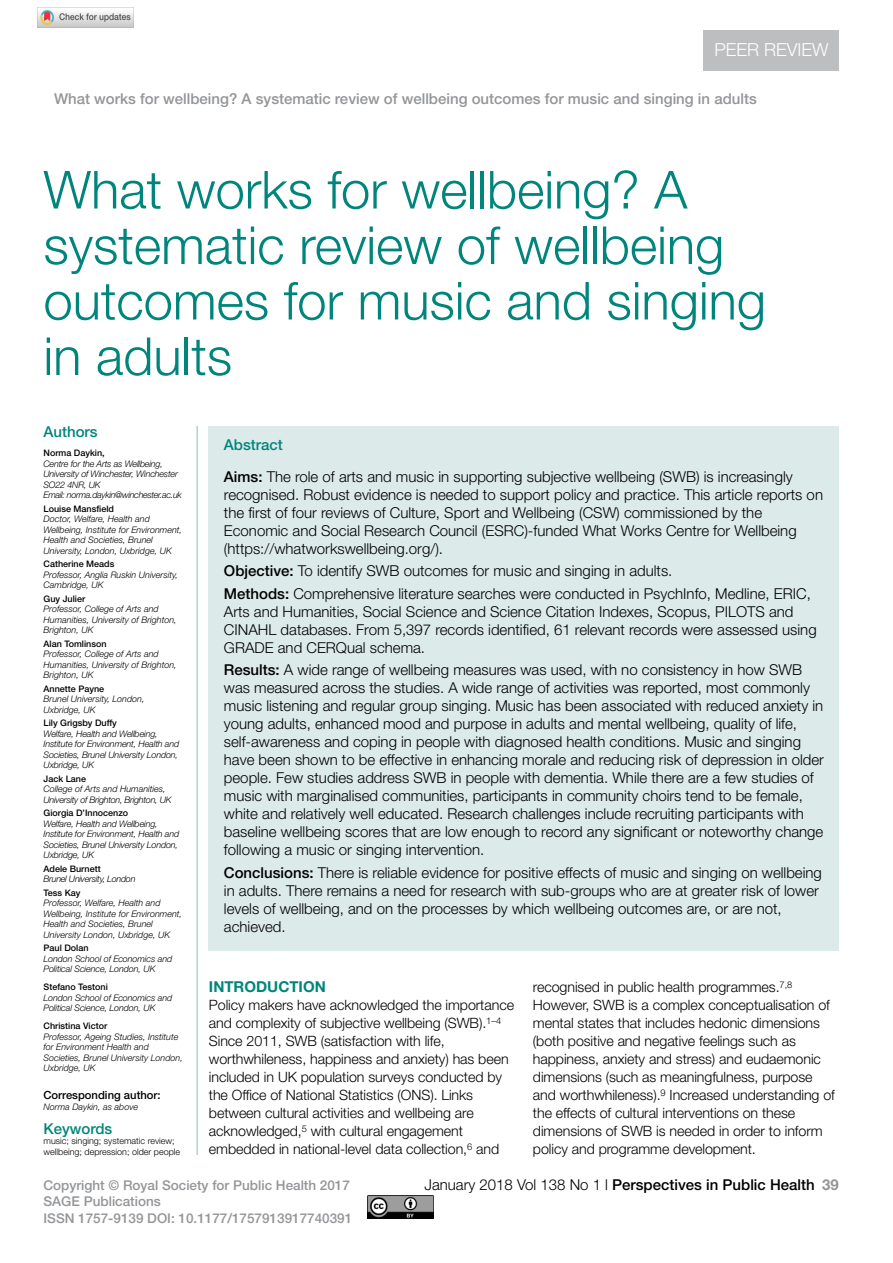
<style>
.page{position:relative;width:893px;height:1263px;background:#fff}
.page>*{position:absolute;margin:0;border:0;box-sizing:border-box;transform-origin:0 0}
.t1{font:300 52.5px/55.5px "Helvetica Neue LT Std";color:#00857c}
.t2{font:300 18px "Helvetica Neue LT Std";color:#fff}
.t3{font:300 15px/18px "Helvetica Neue LT Std";color:#000}
.t4{font:500 15px "Helvetica Neue LT Std";color:#939598}
.t5{font:500 15px "Helvetica Neue LT Std";color:#000}
.t6{font:500 15px "Helvetica Neue LT Std";color:#00857c}
.t7{font:700 15px "Helvetica Neue LT Std";color:#00857c}
.t8{font:300 14.25px/18px "Helvetica Neue LT Std";letter-spacing:-.005em;color:#000}
.t9{font:500 13.5px/16.5px "Helvetica Neue LT Std";color:#939598}
.t10{font:500 11.25px "Helvetica Neue LT Std";color:#000}
.t11{font:italic 300 9px/10.5px "Helvetica Neue LT Std";color:#000}
.t12{font:500 9px "Helvetica Neue LT Std";color:#000}
.t13{font:italic 300 9px/10.5px "Helvetica Neue LT Std";letter-spacing:-.02em;color:#000}
.t14{font:italic 300 9px/10.5px "Helvetica Neue LT Std";letter-spacing:-.03em;color:#000}
.t15{font:300 9px/10.5px "Helvetica Neue LT Std";color:#000}
.s1{font-weight:500;color:#00857c}
.s2{font-weight:500}
.s3{font-weight:300}
.s4{font-weight:700;color:#939598}
</style>
<div class="page">
<img style="left:367px;top:1195px;width:66px;height:23px">
<div style="left:209px;top:426px;width:630px;height:525px;background:#dceae9"></div>
<svg style="left:59px;top:7px;width:26px;height:1px"></svg>
<hr style="left:197px;top:426px;width:1px;height:729px;background:#8bc0be">
<div style="left:704px;top:30px;width:135px;height:40px;background:#bcbec0"></div>
<img style="left:38px;top:8px;width:96px;height:19px">
<p class="t2" style="left:714px;top:39px;width:23px">Peer</p>
<p class="t2" style="left:764px;top:39px;width:24px">Review</p>
<p class="t4" style="left:54px;top:90px;width:704px">What works for wellbeing? A systematic review of wellbeing outcomes for music and singing in adults</p>
<h1 class="t1" style="left:44px;top:161px;width:724px">What works for wellbeing? A systematic review of wellbeing outcomes for music and singing in adults</h1>
<p class="t6" style="left:44px;top:422px;width:56px">Authors</p>
<p class="t12" style="left:44px;top:448px;width:63px">Norma Daykin,</p>
<p class="t13" style="left:44px;top:458px;width:140px">Centre for the Arts as Wellbeing,<br>University of Winchester, Winchester<br>SO22 4NR, UK<br>Email: norma.daykin@winchester.ac.uk</p>
<p class="t12" style="left:44px;top:503px;width:72px">Louise Mansfield</p>
<p class="t11" style="left:44px;top:514px;width:140px">Doctor, Welfare, Health and Wellbeing, Institute for Environment, Health and Societies, Brunel University, London, Uxbridge, UK</p>
<p class="t12" style="left:44px;top:559px;width:72px">Catherine Meads</p>
<p class="t11" style="left:44px;top:569px;width:136px">Professor, Anglia Ruskin University,<br>Cambridge, UK</p>
<p class="t12" style="left:44px;top:593px;width:43px">Guy Julier</p>
<p class="t11" style="left:44px;top:604px;width:135px">Professor, College of Arts and<br>Humanities, University of Brighton,<br>Brighton, UK</p>
<p class="t12" style="left:44px;top:638px;width:65px">Alan Tomlinson</p>
<p class="t11" style="left:44px;top:649px;width:135px">Professor, College of Arts and<br>Humanities, University of Brighton,<br>Brighton, UK</p>
<p class="t12" style="left:44px;top:683px;width:62px">Annette Payne</p>
<p class="t11" style="left:44px;top:694px;width:103px">Brunel University, London,<br>Uxbridge, UK</p>
<p class="t12" style="left:44px;top:718px;width:75px">Lily Grigsby Duffy</p>
<p class="t11" style="left:44px;top:728px;width:137px">Welfare, Health and Wellbeing,<br>Institute for Environment, Health and<br>Societies, Brunel University London,<br>Uxbridge, UK</p>
<p class="t12" style="left:44px;top:773px;width:44px">Jack Lane</p>
<p class="t14" style="left:44px;top:784px;width:130px">College of Arts and Humanities,<br>University of Brighton, Brighton, UK</p>
<p class="t12" style="left:44px;top:808px;width:86px">Giorgia D’Innocenzo</p>
<p class="t11" style="left:44px;top:818px;width:137px">Welfare, Health and Wellbeing,<br>Institute for Environment, Health and<br>Societies, Brunel University London,<br>Uxbridge, UK</p>
<p class="t12" style="left:44px;top:863px;width:59px">Adele Burnett</p>
<p class="t14" style="left:44px;top:874px;width:94px">Brunel University, London</p>
<p class="t12" style="left:44px;top:887px;width:39px">Tess Kay</p>
<p class="t11" style="left:44px;top:898px;width:140px">Professor, Welfare, Health and Wellbeing, Institute for Environment, Health and Societies, Brunel University London, Uxbridge, UK</p>
<p class="t12" style="left:44px;top:943px;width:47px">Paul Dolan</p>
<p class="t11" style="left:44px;top:953px;width:130px">London School of Economics and<br>Political Science, London, UK</p>
<p class="t12" style="left:44px;top:982px;width:66px">Stefano Testoni</p>
<p class="t11" style="left:44px;top:992px;width:130px">London School of Economics and<br>Political Science, London, UK</p>
<p class="t12" style="left:44px;top:1021px;width:65px">Christina Victor</p>
<p class="t11" style="left:44px;top:1031px;width:141px">Professor, Ageing Studies, Institute for Environment Health and<br>Societies, Brunel University London,<br>Uxbridge, UK</p>
<p class="t10" style="left:44px;top:1089px;width:119px">Corresponding author:</p>
<p class="t11" style="left:44px;top:1101px;width:96px">Norma Daykin, as above</p>
<p class="t6" style="left:44px;top:1120px;width:70px">Keywords</p>
<p class="t15" style="left:44px;top:1136px;width:138px">music; singing; systematic review; wellbeing; depression; older people</p>
<p class="t3" style="left:224px;top:429px;width:570px;line-height:31.5px"><span class="s1">Abstract<br></span><span class="s2">Aims:</span> The role of arts and music in supporting subjective wellbeing (SWB) is increasingly</p>
<p class="t3" style="left:224px;top:485px;width:601px">recognised. Robust evidence is needed to support policy and practice. This article reports on the first of four reviews of Culture, Sport and Wellbeing (CSW) commissioned by the Economic and Social Research Council (ESRC)-funded What Works Centre for Wellbeing (https://whatworkswellbeing.org/).</p>
<p class="t3" style="left:224px;top:559px;width:588px;line-height:22.5px"><span class="s2">Objective:</span> To identify SWB outcomes for music and singing in adults.<br><span class="s2">Methods:</span> Comprehensive literature searches were conducted in PsychInfo, Medline, ERIC,</p>
<p class="t3" style="left:224px;top:602px;width:594px">Arts and Humanities, Social Science and Science Citation Indexes, Scopus, PILOTS and<br>CINAHL databases. From 5,397 records identified, 61 relevant records were assessed using<br>GRADE and CERQual schema.</p>
<p class="t3" style="left:224px;top:660px;width:601px"><span class="s2">Results:</span> A wide range of wellbeing measures was used, with no consistency in how SWB was measured across the studies. A wide range of activities was reported, most commonly music listening and regular group singing. Music has been associated with reduced anxiety in young adults, enhanced mood and purpose in adults and mental wellbeing, quality of life, self-awareness and coping in people with diagnosed health conditions. Music and singing have been shown to be effective in enhancing morale and reducing risk of depression in older people. Few studies address SWB in people with dementia. While there are a few studies of music with marginalised communities, participants in community choirs tend to be female, white and relatively well educated. Research challenges include recruiting participants with baseline wellbeing scores that are low enough to record any significant or noteworthy change following a music or singing intervention.</p>
<p class="t3" style="left:224px;top:863px;width:599px"><span class="s2">Conclusions:</span> There is reliable evidence for positive effects of music and singing on wellbeing in adults. There remains a need for research with sub-groups who are at greater risk of lower levels of wellbeing, and on the processes by which wellbeing outcomes are, or are not, achieved.</p>
<p class="t7" style="left:209px;top:978px;width:118px">INTRODUCTION</p>
<p class="t8" style="left:209px;top:996px;width:307px">Policy makers have acknowledged the importance and complexity of subjective wellbeing (SWB).<sup>1–4<br></sup>Since 2011, SWB (satisfaction with life, worthwhileness, happiness and anxiety) has been included in UK population surveys conducted by the Office of National Statistics (ONS). Links between cultural activities and wellbeing are acknowledged,<sup>5</sup> with cultural engagement embedded in national-level data collection,<sup>6</sup> and</p>
<p class="t8" style="left:533px;top:977px;width:303px">recognised in public health programmes.<sup>7,8<br></sup>However, SWB is a complex conceptualisation of mental states that includes hedonic dimensions (both positive and negative feelings such as happiness, anxiety and stress) and eudaemonic dimensions (such as meaningfulness, purpose and worthwhileness).<sup>9</sup> Increased understanding of the effects of cultural interventions on these dimensions of SWB is needed in order to inform policy and programme development.</p>
<p class="t9" style="left:44px;top:1177px;width:308px">Copyright © Royal Society for Public Health 2017</p>
<p class="t5" style="left:425px;top:1175px;width:416px"><span class="s3">January 2018 Vol 138 No 1 l</span> Perspectives in Public Health <span class="s4">39</span></p>
<p class="t9" style="left:44px;top:1193px;width:310px">SAGE Publications<br>ISSN 1757-9139 DOI: 10.1177/1757913917740391</p>
</div>
